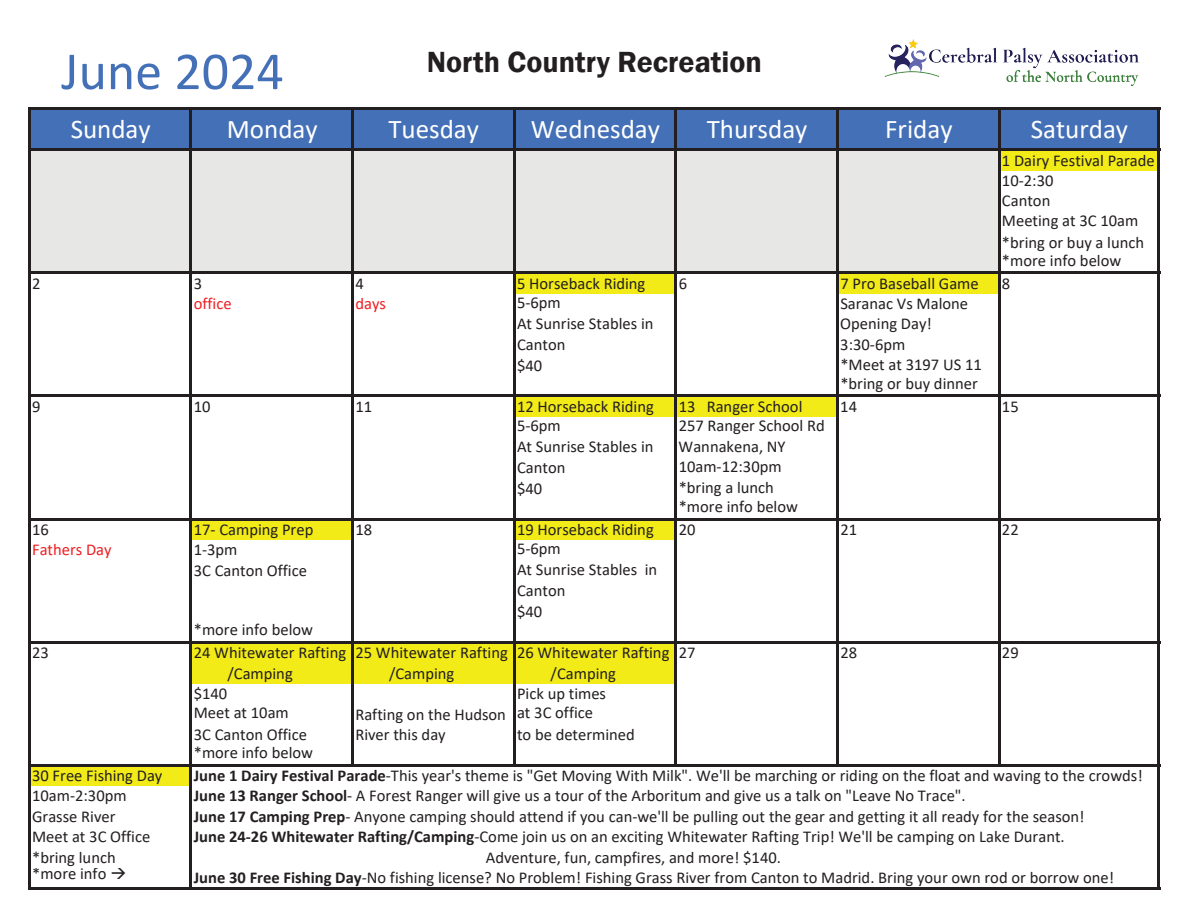
<style>
.page{position:relative;width:1188px;height:918px;background:#fff}
.page>*{position:absolute;margin:0;border:0;box-sizing:border-box;transform-origin:0 0}
.t1{font:54px "Calibri";color:#4470b7}
.t2{font:600 30px "Franklin Gothic";color:#231f20}
.t3{font:27px "Calibri";color:#fff}
.t4{font:16.5px/20.5px "Calibri";color:#231f20}
.t5{font:16.5px "Calibri";color:#ee1f23}
.s1{font-weight:700}
</style>
<div class="page">
<div style="left:30px;top:108px;width:1129px;height:42px;background:#4470b7"></div>
<div style="left:30px;top:150px;width:969px;height:20px;background:#e7e7e6"></div>
<div style="left:999px;top:150px;width:160px;height:20px;background:#f2eb17"></div>
<div style="left:30px;top:170px;width:969px;height:103px;background:#e7e7e6"></div>
<div style="left:514px;top:273px;width:162px;height:21px;background:#f2eb17"></div>
<div style="left:837px;top:273px;width:162px;height:21px;background:#f2eb17"></div>
<div style="left:514px;top:396px;width:324px;height:21px;background:#f2eb17"></div>
<div style="left:191px;top:519px;width:162px;height:21px;background:#f2eb17"></div>
<div style="left:514px;top:519px;width:162px;height:21px;background:#f2eb17"></div>
<div style="left:191px;top:642px;width:485px;height:21px;background:#f2eb17"></div>
<div style="left:191px;top:663px;width:485px;height:20px;background:#f2eb17"></div>
<div style="left:30px;top:765px;width:161px;height:21px;background:#f2eb17"></div>
<hr style="left:28px;top:107px;width:3px;height:783px;background:#231f20">
<hr style="left:189px;top:110px;width:3px;height:780px;background:#231f20">
<hr style="left:351px;top:110px;width:3px;height:657px;background:#231f20">
<hr style="left:513px;top:110px;width:3px;height:657px;background:#231f20">
<hr style="left:674px;top:110px;width:3px;height:657px;background:#231f20">
<hr style="left:836px;top:110px;width:3px;height:657px;background:#231f20">
<hr style="left:998px;top:110px;width:3px;height:657px;background:#231f20">
<hr style="left:1158px;top:110px;width:2px;height:780px;background:#231f20">
<hr style="left:31px;top:107px;width:1129px;height:3px;background:#231f20">
<hr style="left:31px;top:148px;width:1129px;height:3px;background:#231f20">
<hr style="left:31px;top:271px;width:1129px;height:3px;background:#231f20">
<hr style="left:31px;top:395px;width:1129px;height:2px;background:#231f20">
<hr style="left:31px;top:518px;width:1129px;height:3px;background:#231f20">
<hr style="left:31px;top:641px;width:1129px;height:3px;background:#231f20">
<hr style="left:31px;top:764px;width:1129px;height:3px;background:#231f20">
<hr style="left:31px;top:887px;width:1129px;height:3px;background:#231f20">
<img style="left:885px;top:39px;width:254px;height:47px">
<h1 class="t1" style="left:61px;top:34px;width:224px">June 2024</h1>
<h2 class="t2" style="left:427px;top:43px;width:337px">North Country Recreation</h2>
<h3 class="t3" style="left:71px;top:111px;width:82px">Sunday</h3>
<h3 class="t3" style="left:227px;top:111px;width:92px">Monday</h3>
<h3 class="t3" style="left:388px;top:111px;width:92px">Tuesday</h3>
<h3 class="t3" style="left:531px;top:111px;width:131px">Wednesday</h3>
<h3 class="t3" style="left:707px;top:111px;width:102px">Thursday</h3>
<h3 class="t3" style="left:885px;top:111px;width:69px">Friday</h3>
<h3 class="t3" style="left:1031px;top:111px;width:99px">Saturday</h3>
<p class="t4" style="left:1002px;top:149px;width:154px">1 Dairy Festival Parade<br>10‐2:30<br>Canton<br>Meeting at 3C 10am *bring or buy a lunch</p>
<p class="t4" style="left:1002px;top:249px;width:121px">*more info below</p>
<p class="t4" style="left:32px;top:273px;width:10px">2</p>
<p class="t4" style="left:194px;top:273px;width:10px">3</p>
<p class="t4" style="left:355px;top:273px;width:10px">4</p>
<p class="t4" style="left:517px;top:273px;width:130px">5 Horseback Riding</p>
<p class="t4" style="left:679px;top:273px;width:10px">6</p>
<p class="t4" style="left:840px;top:273px;width:140px">7 Pro Baseball Game</p>
<p class="t4" style="left:1002px;top:273px;width:10px">8</p>
<p class="t5" style="left:194px;top:292px;width:39px">office</p>
<p class="t5" style="left:355px;top:292px;width:32px">days</p>
<p class="t4" style="left:517px;top:292px;width:45px">5‐6pm</p>
<p class="t4" style="left:840px;top:293px;width:129px">Saranac Vs Malone</p>
<p class="t4" style="left:517px;top:312px;width:138px">At Sunrise Stables in</p>
<p class="t4" style="left:840px;top:312px;width:93px">Opening Day!</p>
<p class="t4" style="left:517px;top:334px;width:50px">Canton</p>
<p class="t4" style="left:840px;top:334px;width:67px">3:30‐6pm</p>
<p class="t4" style="left:517px;top:355px;width:27px">$40</p>
<p class="t4" style="left:840px;top:354px;width:143px;line-height:19px">*Meet at 3197 US 11 *bring or buy dinner</p>
<p class="t4" style="left:32px;top:396px;width:10px">9</p>
<p class="t4" style="left:194px;top:396px;width:18px">10</p>
<p class="t4" style="left:355px;top:396px;width:18px">11</p>
<p class="t4" style="left:517px;top:396px;width:138px">12 Horseback Riding</p>
<p class="t4" style="left:679px;top:396px;width:125px">13 Ranger School</p>
<p class="t4" style="left:840px;top:396px;width:18px">14</p>
<p class="t4" style="left:1002px;top:396px;width:18px">15</p>
<p class="t4" style="left:517px;top:415px;width:45px">5‐6pm</p>
<p class="t4" style="left:679px;top:415px;width:148px">257 Ranger School Rd</p>
<p class="t4" style="left:517px;top:436px;width:138px">At Sunrise Stables in</p>
<p class="t4" style="left:679px;top:436px;width:109px">Wannakena, NY</p>
<p class="t4" style="left:517px;top:457px;width:50px">Canton</p>
<p class="t4" style="left:679px;top:456px;width:104px">10am‐12:30pm</p>
<p class="t4" style="left:517px;top:478px;width:27px">$40</p>
<p class="t4" style="left:679px;top:477px;width:121px;line-height:19px">*bring a lunch *more info below</p>
<p class="t4" style="left:32px;top:519px;width:18px">16</p>
<p class="t4" style="left:194px;top:519px;width:121px">17‐ Camping Prep</p>
<p class="t4" style="left:355px;top:519px;width:18px">18</p>
<p class="t4" style="left:517px;top:519px;width:138px">19 Horseback Riding</p>
<p class="t4" style="left:679px;top:519px;width:18px">20</p>
<p class="t4" style="left:840px;top:519px;width:18px">21</p>
<p class="t4" style="left:1002px;top:519px;width:18px">22</p>
<p class="t5" style="left:32px;top:538px;width:81px">Fathers Day</p>
<p class="t4" style="left:194px;top:539px;width:45px">1‐3pm</p>
<p class="t4" style="left:517px;top:538px;width:45px">5‐6pm</p>
<p class="t4" style="left:194px;top:560px;width:115px">3C Canton Office</p>
<p class="t4" style="left:517px;top:558px;width:142px;line-height:21px">At Sunrise Stables in<br>Canton<br>$40</p>
<p class="t4" style="left:194px;top:619px;width:121px">*more info below</p>
<p class="t4" style="left:32px;top:642px;width:18px">23</p>
<p class="t4" style="left:194px;top:642px;width:503px">24 Whitewater Rafting 25 Whitewater Rafting 26 Whitewater Rafting 27</p>
<p class="t4" style="left:840px;top:642px;width:18px">28</p>
<p class="t4" style="left:1002px;top:642px;width:18px">29</p>
<p class="t4" style="left:227px;top:662px;width:67px">/Camping</p>
<p class="t4" style="left:389px;top:662px;width:67px">/Camping</p>
<p class="t4" style="left:551px;top:662px;width:67px">/Camping</p>
<p class="t4" style="left:194px;top:683px;width:35px">$140</p>
<p class="t4" style="left:517px;top:683px;width:91px">Pick up times</p>
<p class="t4" style="left:194px;top:702px;width:97px">Meet at 10am</p>
<p class="t4" style="left:355px;top:703px;width:239px">Rafting on the Hudson at 3C office</p>
<p class="t4" style="left:194px;top:724px;width:115px">3C Canton Office</p>
<p class="t4" style="left:355px;top:724px;width:92px">River this day</p>
<p class="t4" style="left:517px;top:724px;width:119px">to be determined</p>
<p class="t4" style="left:194px;top:742px;width:121px">*more info below</p>
<p class="t4" style="left:32px;top:765px;width:132px;line-height:19.5px">30 Free Fishing Day<br>10am‐2:30pm</p>
<p class="t4" style="left:32px;top:807px;width:120px;line-height:19.5px">Grasse River<br>Meet at 3C Office</p>
<p class="t4" style="left:32px;top:849px;width:96px;line-height:16px">*bring lunch *more info →</p>
<p class="t4" style="left:486px;top:846px;width:297px">Adventure, fun, campfires, and more! $140.</p>
<p class="t4" style="left:194px;top:764px;width:950px"><span class="s1">June 1 Dairy Festival Parade</span>‐This year's theme is "Get Moving With Milk". We'll be marching or riding on the float and waving to the crowds!</p>
<p class="t4" style="left:194px;top:785px;width:892px"><span class="s1">June 13 Ranger School</span>‐ A Forest Ranger will give us a tour of the Arboritum and give us a talk on "Leave No Trace".<br><span class="s1">June 17 Camping Prep</span>‐ Anyone camping should attend if you can‐we'll be pulling out the gear and getting it all ready for the season!<br><span class="s1">June 24‐26 Whitewater Rafting/Camping</span>‐Come join us on an exciting Whitewater Rafting Trip! We'll be camping on Lake Durant.</p>
<p class="t4" style="left:194px;top:867px;width:922px"><span class="s1">June 30 Free Fishing Day</span>‐No fishing license? No Problem! Fishing Grass River from Canton to Madrid. Bring your own rod or borrow one!</p>
</div>
